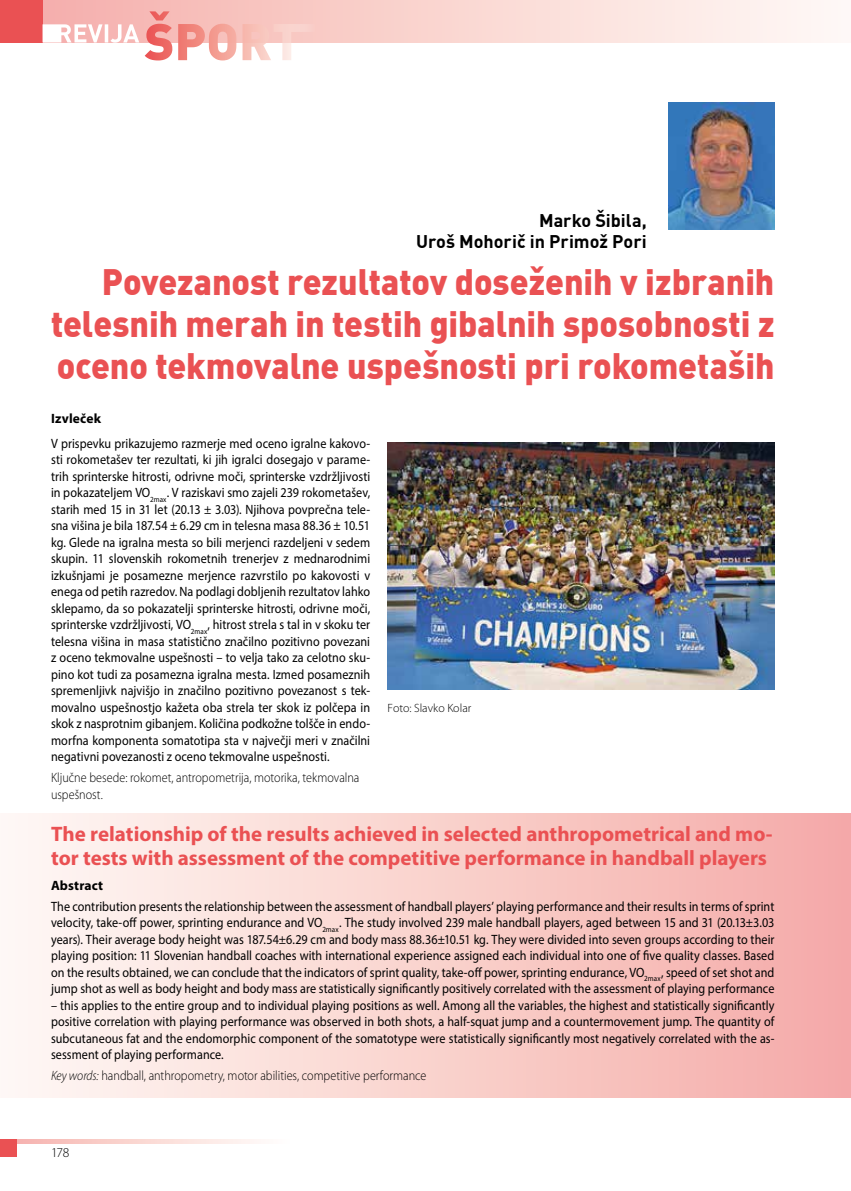
<style>
.page{position:relative;width:851px;height:1191px;background:#fff}
.page>*{position:absolute;margin:0;border:0;box-sizing:border-box;transform-origin:0 0}
.t1{font:900 36px/42px "DINCE";color:#ea5153;text-align:justify;scale:.94 1}
.t2{font:700 21px/24px "Myriad Pro";color:#ea5153}
.t3{font:700 18px/21px "DINCE";color:#000;text-align:right}
.t4{font:13.5px/16.5px "Myriad Pro";letter-spacing:.005em;color:#000;text-align:justify;scale:.9 1}
.t5{font:300 13.5px/16.5px "Myriad Pro";color:#000;scale:.9 1}
.t6{font:700 13.5px "Myriad Pro";letter-spacing:.01em;color:#000}
.t7{font:300 13.5px "Myriad Pro";color:#000}
.t8{font:300 12px "Myriad Pro";color:#000}
.s1{font-style:italic}
</style>
<div class="page">
<div style="left:0;top:0;width:850px;height:43px;background:linear-gradient(to right,#f5aca8,#fffaf7)"></div>
<div style="left:0;top:0;width:43px;height:43px;background:#ea5153"></div>
<div style="left:0;top:1140px;width:289px;height:17px;background:linear-gradient(to right,#f5afaa,#fffffe)"></div>
<svg style="left:145px;top:11px;width:170px;height:49px"></svg>
<svg style="left:43px;top:24px;width:96px;height:19px"></svg>
<div style="left:0;top:1140px;width:17px;height:17px;background:#ea5153"></div>
<div style="left:17px;top:1144px;width:272px;height:13px;background:#fff"></div>
<div style="left:0;top:813px;width:850px;height:284px;background:linear-gradient(to right,#fffaf5,#f4aba7)"></div>
<img style="left:387px;top:442px;width:387px;height:247px">
<img style="left:668px;top:102px;width:106px;height:128px">
<h3 class="t3" style="left:416px;top:209px;width:232px">Marko Šibila,<br>Uroš Mohorič in Primož Pori</h3>
<h1 class="t1" style="left:51px;top:258px;width:771px;text-indent:51px">Povezanost rezultatov doseženih v izbranih telesnih merah in testih gibalnih sposobnosti z oceno tekmovalne uspešnosti pri rokometaših</h1>
<p class="t6" style="left:51px;top:409px;width:52px">Izvleček</p>
<p class="t4" style="left:51px;top:435px;width:356px">V prispevku prikazujemo razmerje med oceno igralne kakovo&shy;sti rokometašev ter rezultati, ki jih igralci dosegajo v parame&shy;trih sprinterske hitrosti, odrivne moči, sprinterske vzdržljivosti in pokazateljem VO<sub>2max</sub>. V raziskavi smo zajeli 239 rokometašev, starih med 15 in 31 let (20.13 ± 3.03). Njihova povprečna tele&shy;sna višina je bila 187.54 ± 6.29 cm in telesna masa 88.36 ± 10.51 kg. Glede na igralna mesta so bili merjenci razdeljeni v sedem skupin. 11 slovenskih rokometnih trenerjev z mednarodnimi izkušnjami je posamezne merjence razvrstilo po kakovosti v enega od petih razredov. Na podlagi dobljenih rezultatov lahko sklepamo, da so pokazatelji sprinterske hitrosti, odrivne moči, sprinterske vzdržljivosti, VO<sub>2max</sub>, hitrost strela s tal in v skoku ter telesna višina in masa statistično značilno pozitivno povezani z oceno tekmovalne uspešnosti – to velja tako za celotno sku&shy;pino kot tudi za posamezna igralna mesta. Izmed posameznih spremenljivk najvišjo in značilno pozitivno povezanost s tek&shy;movalno uspešnostjo kažeta oba strela ter skok iz polčepa in skok z nasprotnim gibanjem. Količina podkožne tolšče in endo&shy;morfna komponenta somatotipa sta v največji meri v značilni negativni povezanosti z oceno tekmovalne uspešnosti.</p>
<p class="t5" style="left:51px;top:769px;width:344px">Ključne besede: rokomet, antropometrija, motorika, tekmovalna uspešnost.</p>
<p class="t8" style="left:387px;top:701px;width:85px">Foto: Slavko Kolar</p>
<h2 class="t2" style="left:51px;top:821px;width:723px">The relationship of the results achieved in selected anthropometrical and mo&shy;tor tests with assessment of the competitive performance in handball players</h2>
<p class="t6" style="left:51px;top:876px;width:54px">Abstract</p>
<p class="t4" style="left:51px;top:897px;width:805px">The contribution presents the relationship between the assessment of handball players’ playing performance and their results in terms of sprint velocity, take-off power, sprinting endurance and VO<sub>2max</sub>. The study involved 239 male handball players, aged between 15 and 31 (20.13±3.03 years). Their average body height was 187.54±6.29 cm and body mass 88.36±10.51 kg. They were divided into seven groups according to their playing position: 11 Slovenian handball coaches with international experience assigned each individual into one of five quality classes. Based on the results obtained, we can conclude that the indicators of sprint quality, take-off power, sprinting endurance, VO<sub>2max</sub>, speed of set shot and jump shot as well as body height and body mass are statistically significantly positively correlated with the assessment of playing performance</p>
<p class="t4" style="left:51px;top:996px;width:805px">– this applies to the entire group and to individual playing positions as well. Among all the variables, the highest and statistically significantly positive correlation with playing performance was observed in both shots, a half-squat jump and a countermovement jump. The quantity of subcutaneous fat and the endomorphic component of the somatotype were statistically significantly most negatively correlated with the as&shy;sessment of playing performance.</p>
<p class="t5" style="left:51px;top:1067px;width:418px"><span class="s1">Key words:</span> handball, anthropometry, motor abilities, competitive performance</p>
<p class="t7" style="left:51px;top:1145px;width:20px">178</p>
</div>
